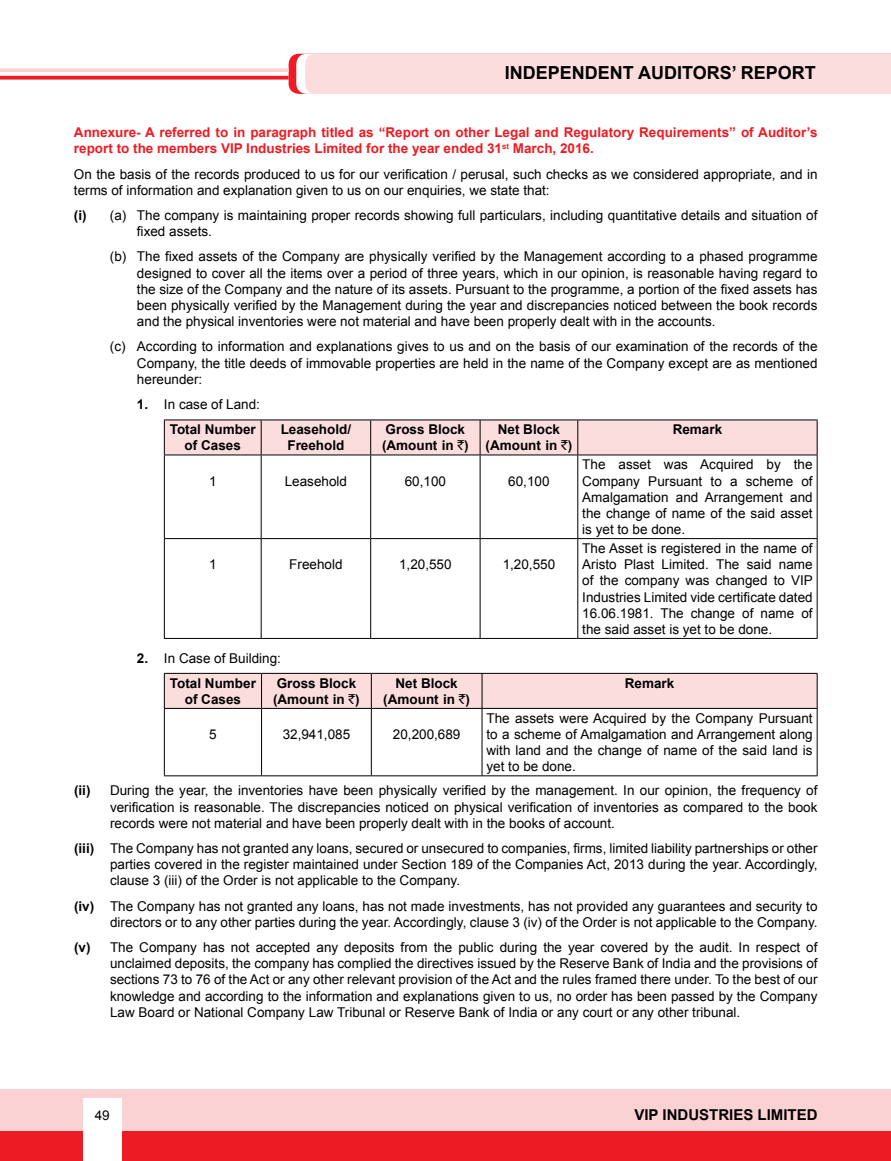
<style>
.page{position:relative;width:891px;height:1161px;background:#fff}
.page>*{position:absolute;margin:0;border:0;box-sizing:border-box;transform-origin:0 0}
.t1{font:700 18px "Arial";color:#000}
.t2{font:700 15px "Arial";color:#000}
.t3{font:13.5px/16.2px "Arial";color:#000;text-align:justify}
.t4{font:700 13.5px/16.2px "Arial";color:#ed1c24}
.t5{font:700 13.5px/16.2px "Arial";color:#000}
.s1{font-weight:700}
.s2{font-weight:400}
.s3{font-family:"Rupee Foradian";font-weight:400}
</style>
<div class="page">
<div style="left:289px;top:54px;width:602px;height:40px;background:#fcddde"></div>
<svg style="left:0;top:76px;width:289px;height:4px"></svg>
<svg style="left:0;top:68px;width:289px;height:4px"></svg>
<div style="left:0;top:1090px;width:891px;height:56px;background:#fbd2d3"></div>
<div style="left:0;top:1132px;width:891px;height:29px;background:#ed1c24"></div>
<div style="left:83px;top:1098px;width:39px;height:63px;background:#fff"></div>
<div style="left:165px;top:421px;width:652px;height:34px;background:#fcddde"></div>
<hr style="left:164px;top:420px;width:97px;height:1px;background:#000">
<hr style="left:261px;top:420px;width:110px;height:1px;background:#000">
<hr style="left:371px;top:420px;width:109px;height:1px;background:#000">
<hr style="left:480px;top:420px;width:98px;height:1px;background:#000">
<hr style="left:578px;top:420px;width:240px;height:1px;background:#000">
<hr style="left:164px;top:455px;width:97px;height:1px;background:#000">
<hr style="left:261px;top:455px;width:110px;height:1px;background:#000">
<hr style="left:371px;top:455px;width:109px;height:1px;background:#000">
<hr style="left:480px;top:455px;width:98px;height:1px;background:#000">
<hr style="left:578px;top:455px;width:240px;height:1px;background:#000">
<hr style="left:164px;top:538px;width:97px;height:1px;background:#000">
<hr style="left:261px;top:538px;width:110px;height:1px;background:#000">
<hr style="left:371px;top:538px;width:109px;height:1px;background:#000">
<hr style="left:480px;top:538px;width:98px;height:1px;background:#000">
<hr style="left:578px;top:538px;width:240px;height:1px;background:#000">
<hr style="left:164px;top:638px;width:97px;height:1px;background:#000">
<hr style="left:261px;top:638px;width:110px;height:1px;background:#000">
<hr style="left:371px;top:638px;width:109px;height:1px;background:#000">
<hr style="left:480px;top:638px;width:98px;height:1px;background:#000">
<hr style="left:578px;top:638px;width:240px;height:1px;background:#000">
<hr style="left:164px;top:420px;width:1px;height:35px;background:#000">
<hr style="left:164px;top:455px;width:1px;height:83px;background:#000">
<hr style="left:164px;top:539px;width:1px;height:99px;background:#000">
<hr style="left:261px;top:420px;width:1px;height:35px;background:#000">
<hr style="left:370px;top:420px;width:1px;height:35px;background:#000">
<hr style="left:480px;top:420px;width:1px;height:35px;background:#000">
<hr style="left:577px;top:420px;width:1px;height:35px;background:#000">
<hr style="left:817px;top:420px;width:1px;height:35px;background:#000">
<hr style="left:261px;top:455px;width:1px;height:83px;background:#000">
<hr style="left:370px;top:455px;width:1px;height:83px;background:#000">
<hr style="left:480px;top:455px;width:1px;height:83px;background:#000">
<hr style="left:577px;top:455px;width:1px;height:83px;background:#000">
<hr style="left:817px;top:455px;width:1px;height:83px;background:#000">
<hr style="left:261px;top:539px;width:1px;height:99px;background:#000">
<hr style="left:370px;top:539px;width:1px;height:99px;background:#000">
<hr style="left:480px;top:539px;width:1px;height:99px;background:#000">
<hr style="left:577px;top:539px;width:1px;height:99px;background:#000">
<hr style="left:817px;top:539px;width:1px;height:99px;background:#000">
<div style="left:165px;top:674px;width:652px;height:34px;background:#fcddde"></div>
<hr style="left:164px;top:673px;width:98px;height:1px;background:#000">
<hr style="left:262px;top:673px;width:109px;height:1px;background:#000">
<hr style="left:371px;top:673px;width:111px;height:1px;background:#000">
<hr style="left:482px;top:673px;width:336px;height:1px;background:#000">
<hr style="left:164px;top:708px;width:98px;height:1px;background:#000">
<hr style="left:262px;top:708px;width:109px;height:1px;background:#000">
<hr style="left:371px;top:708px;width:111px;height:1px;background:#000">
<hr style="left:482px;top:708px;width:336px;height:1px;background:#000">
<hr style="left:164px;top:775px;width:98px;height:1px;background:#000">
<hr style="left:262px;top:775px;width:109px;height:1px;background:#000">
<hr style="left:371px;top:775px;width:111px;height:1px;background:#000">
<hr style="left:482px;top:775px;width:336px;height:1px;background:#000">
<hr style="left:164px;top:674px;width:1px;height:34px;background:#000">
<hr style="left:164px;top:709px;width:1px;height:66px;background:#000">
<hr style="left:261px;top:674px;width:1px;height:34px;background:#000">
<hr style="left:371px;top:674px;width:1px;height:34px;background:#000">
<hr style="left:482px;top:674px;width:1px;height:34px;background:#000">
<hr style="left:817px;top:674px;width:1px;height:34px;background:#000">
<hr style="left:261px;top:709px;width:1px;height:66px;background:#000">
<hr style="left:371px;top:709px;width:1px;height:66px;background:#000">
<hr style="left:482px;top:709px;width:1px;height:66px;background:#000">
<hr style="left:817px;top:709px;width:1px;height:66px;background:#000">
<h1 class="t1" style="left:505px;top:61px;width:313px">INDEPENDENT AUDITORS’ REPORT</h1>
<p class="t4" style="left:74px;top:125px;width:745px">Annexure- A referred to in paragraph titled as “Report on other Legal and Regulatory Requirements” of Auditor’s report to the members VIP Industries Limited for the year ended 31<sup>st</sup> March, 2016.</p>
<p class="t3" style="left:74px;top:166px;width:745px">On the basis of the records produced to us for our verification / perusal, such checks as we considered appropriate, and in terms of information and explanation given to us on our enquiries, we state that:</p>
<p class="t3" style="left:137px;top:207px;width:682px;text-indent:-63px"><span class="s1">(i)</span> (a) The company is maintaining proper records showing full particulars, including quantitative details and situation of fixed assets.</p>
<p class="t3" style="left:137px;top:249px;width:682px;text-indent:-27px">(b) The fixed assets of the Company are physically verified by the Management according to a phased programme designed to cover all the items over a period of three years, which in our opinion, is reasonable having regard to the size of the Company and the nature of its assets. Pursuant to the programme, a portion of the fixed assets has been physically verified by the Management during the year and discrepancies noticed between the book records and the physical inventories were not material and have been properly dealt with in the accounts.</p>
<p class="t3" style="left:137px;top:339px;width:682px;text-indent:-27px">(c) According to information and explanations gives to us and on the basis of our examination of the records of the Company, the title deeds of immovable properties are held in the name of the Company except are as mentioned hereunder:</p>
<p class="t5" style="left:170px;top:392px;width:92px;line-height:25.2px;text-indent:-33px">1. <span class="s2">In case of Land:<br></span>Total Number</p>
<p class="t5" style="left:185px;top:438px;width:58px">of Cases</p>
<p class="t5" style="left:281px;top:422px;width:72px;text-align:center">Leasehold/<br>Freehold</p>
<p class="t5" style="left:382px;top:422px;width:88px">Gross Block (Amount in <span class="s3">`</span>)</p>
<p class="t5" style="left:486px;top:422px;width:88px;text-align:center">Net Block (Amount in <span class="s3">`</span>)</p>
<p class="t5" style="left:673px;top:422px;width:51px">Remark</p>
<p class="t3" style="left:209px;top:473px;width:9px">1</p>
<p class="t3" style="left:285px;top:473px;width:64px">Leasehold</p>
<p class="t3" style="left:405px;top:473px;width:43px">60,100</p>
<p class="t3" style="left:508px;top:473px;width:43px">60,100</p>
<p class="t3" style="left:209px;top:556px;width:9px">1</p>
<p class="t3" style="left:289px;top:556px;width:55px">Freehold</p>
<p class="t3" style="left:399px;top:556px;width:54px">1,20,550</p>
<p class="t3" style="left:503px;top:556px;width:54px">1,20,550</p>
<p class="t3" style="left:582px;top:457px;width:232px">The asset was Acquired by the Company Pursuant to a scheme of Amalgamation and Arrangement and the change of name of the said asset is yet to be done.</p>
<p class="t3" style="left:582px;top:540px;width:232px">The Asset is registered in the name of Aristo Plast Limited. The said name of the company was changed to VIP Industries Limited vide certificate dated 16.06.1981. The change of name of the said asset is yet to be done.</p>
<p class="t3" style="left:137px;top:645px;width:146px;line-height:25.2px;text-align:center"><span class="s1">2.</span> In Case of Building:<br><span class="s1">Total Number</span></p>
<p class="t5" style="left:185px;top:691px;width:58px">of Cases</p>
<p class="t5" style="left:273px;top:675px;width:88px">Gross Block (Amount in <span class="s3">`</span>)</p>
<p class="t5" style="left:383px;top:675px;width:88px;text-align:center">Net Block (Amount in <span class="s3">`</span>)</p>
<p class="t5" style="left:625px;top:675px;width:51px">Remark</p>
<p class="t3" style="left:487px;top:710px;width:328px">The assets were Acquired by the Company Pursuant to a scheme of Amalgamation and Arrangement along with land and the change of name of the said land is yet to be done.</p>
<p class="t3" style="left:110px;top:783px;width:709px;text-indent:-36px"><span class="s1">(ii)</span> During the year, the inventories have been physically verified by the management. In our opinion, the frequency of verification is reasonable. The discrepancies noticed on physical verification of inventories as compared to the book records were not material and have been properly dealt with in the books of account.</p>
<p class="t3" style="left:110px;top:840px;width:709px;text-indent:-36px"><span class="s1">(iii)</span> The Company has not granted any loans, secured or unsecured to companies, firms, limited liability partnerships or other parties covered in the register maintained under Section 189 of the Companies Act, 2013 during the year. Accordingly, clause 3 (iii) of the Order is not applicable to the Company.</p>
<p class="t3" style="left:74px;top:898px;width:745px;text-align:right"><span class="s1">(iv)</span> The Company has not granted any loans, has not made investments, has not provided any guarantees and security to directors or to any other parties during the year. Accordingly, clause 3 (iv) of the Order is not applicable to the Company.</p>
<p class="t3" style="left:110px;top:939px;width:709px;text-indent:-36px"><span class="s1">(v)</span> The Company has not accepted any deposits from the public during the year covered by the audit. In respect of unclaimed deposits, the company has complied the directives issued by the Reserve Bank of India and the provisions of sections 73 to 76 of the Act or any other relevant provision of the Act and the rules framed there under. To the best of our knowledge and according to the information and explanations given to us, no order has been passed by the Company Law Board or National Company Law Tribunal or Reserve Bank of India or any court or any other tribunal.</p>
<p class="t3" style="left:209px;top:726px;width:9px">5</p>
<p class="t3" style="left:283px;top:726px;width:69px">32,941,085</p>
<p class="t3" style="left:393px;top:726px;width:69px">20,200,689</p>
<p class="t3" style="left:95px;top:1108px;width:17px">49</p>
<p class="t2" style="left:634px;top:1105px;width:185px">VIP INDUSTRIES LIMITED</p>
</div>
